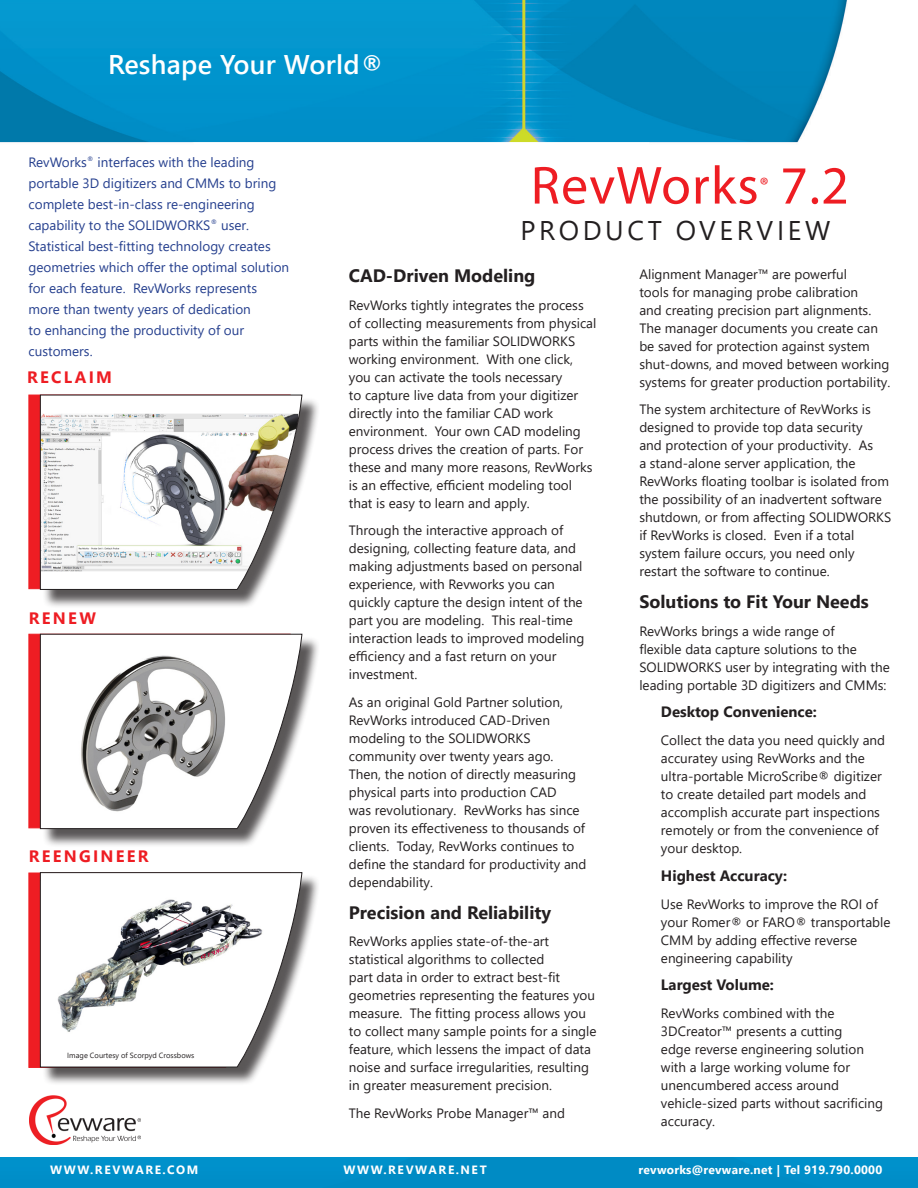
<style>
.page{position:relative;width:918px;height:1188px;background:#fff}
.page>*{position:absolute;margin:0;border:0;box-sizing:border-box;transform-origin:0 0}
.t1{font:54px "Myriad Pro";letter-spacing:.02em;color:#ee1d23}
.t2{font:600 27px "Segoe UI";letter-spacing:.01em;color:#fff}
.t3{font:27px "Segoe UI";letter-spacing:.135em;color:#231f20}
.t4{font:21px "Myriad Pro";color:#ee1d23}
.t5{font:700 18px "Segoe UI";color:#231f20}
.t6{font:700 16.5px "Segoe UI";letter-spacing:.135em;color:#ee1d23}
.t7{font:700 15px "Segoe UI";color:#231f20}
.t8{font:13.5px/18px "Segoe UI";color:#231f20}
.t9{font:13.5px/21px "Segoe UI";color:#253f8e}
.t10{font:700 12px "Segoe UI";letter-spacing:.02em;color:#fff}
.t11{font:700 12px "Segoe UI";letter-spacing:.135em;color:#fff}
.t12{font:7.5px "Segoe UI";color:#231f20}
.s1{color:#fff}
</style>
<div class="page">
<img style="left:0;top:0;width:918px;height:1158px">
<svg style="left:28px;top:394px;width:12px;height:195px;background:#ec2429"></svg>
<div style="left:42px;top:397px;width:278px;height:212px;background:#231f20;opacity:.75"></div>
<svg style="left:40px;top:394px;width:263px;height:196px"></svg>
<div style="left:0;top:1158px;width:918px;height:30px;background:#008dc7"></div>
<svg style="left:28px;top:633px;width:12px;height:196px;background:#ec252a"></svg>
<div style="left:42px;top:636px;width:278px;height:212px;background:#231f20;opacity:.75"></div>
<svg style="left:40px;top:633px;width:263px;height:196px"></svg>
<svg style="left:28px;top:872px;width:12px;height:196px;background:#ec2429"></svg>
<div style="left:42px;top:875px;width:278px;height:211px;background:#231f20;opacity:.75"></div>
<svg style="left:40px;top:872px;width:263px;height:196px"></svg>
<img style="left:29px;top:1096px;width:111px;height:49px">
<h2 class="t2" style="left:108px;top:39px;width:277px">Reshape Your World®</h2>
<p class="t9" style="left:29px;top:150px;width:262px">RevWorks<sup>®</sup> interfaces with the leading portable 3D digitizers and CMMs to bring complete best-in-class re-engineering capability to the SOLIDWORKS<sup>®</sup> user.<br>Statistical best-fitting technology creates geometries which offer the optimal solution for each feature. RevWorks represents more than twenty years of dedication<br>to enhancing the productivity of our customers.</p>
<p class="t6" style="left:27px;top:361px;width:86px">RECLAIM</p>
<p class="t6" style="left:29px;top:603px;width:69px">RENEW</p>
<p class="t6" style="left:29px;top:841px;width:121px">REENGINEER</p>
<p class="t12" style="left:67px;top:1048px;width:129px">Image Courtesy of Scorpyd Crossbows</p>
<p class="t11" style="left:50px;top:1158px;width:150px">WWW.REVWARE.COM</p>
<h1 class="t1" style="left:531px;top:152px;width:320px">RevWorks 7.2</h1>
<h3 class="t4" style="left:760px;top:172px;width:10px">®</h3>
<h2 class="t3" style="left:520px;top:205px;width:329px">PRODUCT OVERVIEW<span class="s1">S</span></h2>
<h3 class="t5" style="left:349px;top:259px;width:188px">CAD-Driven Modeling</h3>
<p class="t8" style="left:349px;top:295px;width:249px">RevWorks tightly integrates the process of collecting measurements from physical parts within the familiar SOLIDWORKS working environment. With one click, you can activate the tools necessary<br>to capture live data from your digitizer directly into the familiar CAD work environment. Your own CAD modeling process drives the creation of parts. For these and many more reasons, RevWorks is an effective, efficient modeling tool that is easy to learn and apply.</p>
<p class="t8" style="left:349px;top:520px;width:237px">Through the interactive approach of designing, collecting feature data, and making adjustments based on personal experience, with Revworks you can quickly capture the design intent of the part you are modeling. This real-time interaction leads to improved modeling efficiency and a fast return on your investment.</p>
<p class="t8" style="left:349px;top:692px;width:239px">As an original Gold Partner solution, RevWorks introduced CAD-Driven modeling to the SOLIDWORKS community over twenty years ago.<br>Then, the notion of directly measuring physical parts into production CAD<br>was revolutionary. RevWorks has since proven its effectiveness to thousands of clients. Today, RevWorks continues to define the standard for productivity and dependability.</p>
<h3 class="t5" style="left:349px;top:895px;width:204px">Precision and Reliability</h3>
<p class="t8" style="left:349px;top:931px;width:249px">RevWorks applies state-of-the-art statistical algorithms to collected<br>part data in order to extract best-fit geometries representing the features you measure. The fitting process allows you to collect many sample points for a single feature, which lessens the impact of data noise and surface irregularities, resulting in greater measurement precision.</p>
<p class="t8" style="left:349px;top:1103px;width:218px">The RevWorks Probe Manager™ and</p>
<p class="t11" style="left:343px;top:1158px;width:145px">WWW.REVWARE.NET</p>
<p class="t8" style="left:639px;top:264px;width:253px">Alignment Manager™ are powerful<br>tools for managing probe calibration<br>and creating precision part alignments.<br>The manager documents you create can be saved for protection against system shut-downs, and moved between working systems for greater production portability.</p>
<p class="t8" style="left:639px;top:399px;width:253px">The system architecture of RevWorks is designed to provide top data security<br>and protection of your productivity. As<br>a stand-alone server application, the RevWorks floating toolbar is isolated from the possibility of an inadvertent software shutdown, or from affecting SOLIDWORKS if RevWorks is closed. Even if a total system failure occurs, you need only restart the software to continue.</p>
<h3 class="t5" style="left:639px;top:585px;width:231px">Solutions to Fit Your Needs</h3>
<p class="t8" style="left:639px;top:621px;width:252px">RevWorks brings a wide range of<br>flexible data capture solutions to the SOLIDWORKS user by integrating with the leading portable 3D digitizers and CMMs:</p>
<p class="t7" style="left:661px;top:698px;width:158px">Desktop Convenience:</p>
<p class="t8" style="left:661px;top:730px;width:226px">Collect the data you need quickly and accuratey using RevWorks and the ultra-portable MicroScribe® digitizer to create detailed part models and accomplish accurate part inspections remotely or from the convenience of your desktop.</p>
<p class="t7" style="left:661px;top:861px;width:128px">Highest Accuracy:</p>
<p class="t8" style="left:661px;top:894px;width:231px">Use RevWorks to improve the ROI of your Romer® or FARO® transportable<br>CMM by adding effective reverse engineering capability</p>
<p class="t7" style="left:661px;top:971px;width:115px">Largest Volume:</p>
<p class="t8" style="left:661px;top:1003px;width:224px">RevWorks combined with the<br>3DCreator™ presents a cutting<br>edge reverse engineering solution with a large working volume for unencumbered access around vehicle-sized parts without sacrificing accuracy.</p>
<p class="t10" style="left:639px;top:1158px;width:245px">revworks@revware.net | Tel 919.790.0000</p>
</div>
